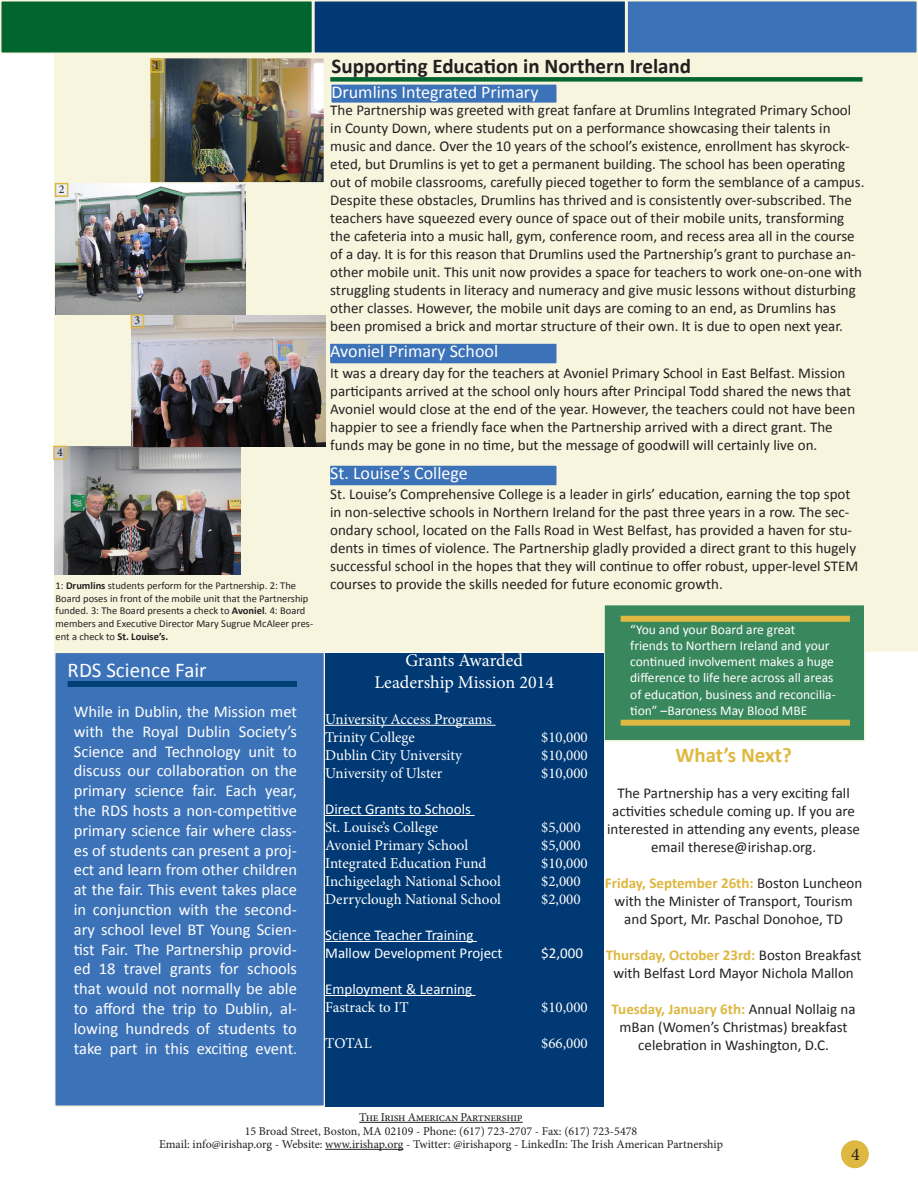
<style>
.page{position:relative;width:918px;height:1188px;background:#fff}
.page>*{position:absolute;margin:0;border:0;box-sizing:border-box;transform-origin:0 0}
.t1{font:700 21px "Calibri";color:#231f20}
.t2{font:21px "Calibri";color:#fff}
.t3{font:700 21px "Calibri";color:#deb840}
.t4{font:18px "Calibri";color:#fff}
.t5{font:18px "Minion Pro";color:#fff}
.t6{font:18px "Minion Pro";color:#231f20}
.t7{font:16.5px/19.8px "Calibri";color:#fff;text-align:justify}
.t8{font:15px/18px "Calibri";color:#231f20;text-align:center}
.t9{font:15px "Minion Pro";color:#fff}
.t10{font:15px "Calibri";color:#fff}
.t11{font:13.5px/16.2px "Calibri";color:#fff}
.t12{font:12px "Minion Pro";letter-spacing:-.01em;color:#231f20}
.t13{font:10.5px/12.6px "Calibri";color:#231f20}
.s1{font-weight:700}
.s2{font-size:15px}
.s3{font-weight:700;color:#deb840}
</style>
<div class="page">
<div style="left:55px;top:1px;width:862px;height:650px;background:#f7f5de"></div>
<div style="left:54px;top:652px;width:271px;height:455px;background:#3c72b8;border:2px solid #f7f5de"></div>
<div style="left:330px;top:77px;width:532px;height:5px;background:#01652f"></div>
<img style="left:56px;top:184px;width:189px;height:131px">
<div style="left:68px;top:681px;width:229px;height:6px;background:#014074"></div>
<div style="left:842px;top:1141px;width:26px;height:26px;background:#deb840;border-radius:50%"></div>
<div style="left:841px;top:1140px;width:28px;height:28px;border:2px solid #deb840;border-radius:50%"></div>
<div style="left:1px;top:1px;width:311px;height:52px;background:#01652f"></div>
<div style="left:0;top:0;width:313px;height:54px;border:2px solid #f7f5de"></div>
<div style="left:314px;top:1px;width:312px;height:52px;background:#013974"></div>
<div style="left:313px;top:0;width:313px;height:54px;border:2px solid #f7f5de"></div>
<div style="left:627px;top:1px;width:290px;height:52px;background:#3c72b8"></div>
<div style="left:626px;top:0;width:292px;height:54px;border:2px solid #f7f5de"></div>
<img style="left:54px;top:446px;width:187px;height:128px">
<div style="left:603px;top:604px;width:263px;height:138px;background:#39875d;border:2px solid #f7f5de"></div>
<hr style="left:359px;top:1122px;width:164px;height:1px;background:#231f20">
<hr style="left:325px;top:1149px;width:78px;height:1px;background:#231f20">
<div style="left:329px;top:343px;width:228px;height:21px;background:#3c72b8"></div>
<div style="left:329px;top:342px;width:229px;height:23px;border:2px solid #f7f5de"></div>
<div style="left:329px;top:465px;width:228px;height:21px;background:#3c72b8"></div>
<div style="left:329px;top:464px;width:229px;height:23px;border:2px solid #f7f5de"></div>
<div style="left:331px;top:84px;width:226px;height:19px;background:#3c72b8"></div>
<div style="left:330px;top:83px;width:228px;height:21px;border:2px solid #f7f5de"></div>
<img style="left:131px;top:315px;width:194px;height:131px">
<img style="left:152px;top:60px;width:170px;height:121px">
<div style="left:149px;top:57px;width:176px;height:127px;border:2px solid #f7f5de"></div>
<div style="left:325px;top:653px;width:279px;height:453px;background:#013974"></div>
<hr style="left:325px;top:725px;width:171px;height:1px;background:#fff">
<hr style="left:325px;top:815px;width:150px;height:1px;background:#fff">
<hr style="left:325px;top:941px;width:152px;height:1px;background:#fff">
<hr style="left:325px;top:995px;width:151px;height:1px;background:#fff">
<div style="left:150px;top:59px;width:14px;height:14px;border:2px solid #deb840"></div>
<div style="left:131px;top:314px;width:13px;height:14px;border:2px solid #deb840"></div>
<div style="left:55px;top:183px;width:13px;height:14px;border:2px solid #deb840"></div>
<div style="left:53px;top:446px;width:14px;height:14px;border:2px solid #deb840"></div>
<div style="left:621px;top:720px;width:229px;height:6px;background:#deb840"></div>
<div style="left:621px;top:616px;width:229px;height:6px;background:#deb840"></div>
<p class="t12" style="left:59px;top:181px;width:7px">2</p>
<p class="t12" style="left:57px;top:444px;width:7px">4</p>
<p class="t12" style="left:154px;top:57px;width:7px">1</p>
<p class="t12" style="left:135px;top:313px;width:7px">3</p>
<p class="t13" style="left:56px;top:580px;width:259px">1: <span class="s1">Drumlins</span> students perform for the Partnership. 2: The Board poses in front of the mobile unit that the Partnership funded. 3: The Board presents a check to <span class="s1">Avoniel</span>. 4: Board members and Executive Director Mary Sugrue McAleer pres&shy;ent a check to <span class="s1">St. Louise’s.</span></p>
<p class="t2" style="left:68px;top:657px;width:140px">RDS Science Fair</p>
<p class="t7" style="left:74px;top:702px;width:225px">While in Dublin, the Mission met with the Royal Dublin Society’s Science and Technology unit to discuss our collaboration on the primary science fair. Each year, the RDS hosts a non-competitive primary science fair where class&shy;es of students can present a proj&shy;ect and learn from other children at the fair. This event takes place in conjunction with the second&shy;ary school level BT Young Scien&shy;tist Fair. The Partnership provid&shy;ed 18 travel grants for schools that would not normally be able to afford the trip to Dublin, al&shy;lowing hundreds of students to take part in this exciting event<span class="s2">.</span></p>
<p class="t1" style="left:332px;top:52px;width:361px">Supporting Education in Northern Ireland</p>
<p class="t4" style="left:332px;top:81px;width:209px">Drumlins Integrated Primary</p>
<p class="t8" style="left:330px;top:101px;width:536px;text-align:left">The Partnership was greeted with great fanfare at Drumlins Integrated Primary School in County Down, where students put on a performance showcasing their talents in music and dance. Over the 10 years of the school’s existence, enrollment has skyrock&shy;eted, but Drumlins is yet to get a permanent building. The school has been operating out of mobile classrooms, carefully pieced together to form the semblance of a campus.<br>Despite these obstacles, Drumlins has thrived and is consistently over-subscribed. The teachers have squeezed every ounce of space out of their mobile units, transforming the cafeteria into a music hall, gym, conference room, and recess area all in the course of a day. It is for this reason that Drumlins used the Partnership’s grant to purchase an&shy;other mobile unit. This unit now provides a space for teachers to work one-on-one with struggling students in literacy and numeracy and give music lessons without disturbing other classes. However, the mobile unit days are coming to an end, as Drumlins has been promised a brick and mortar structure of their own. It is due to open next year.</p>
<p class="t4" style="left:330px;top:340px;width:169px">Avoniel Primary School</p>
<p class="t8" style="left:330px;top:364px;width:527px;text-align:left">It was a dreary day for the teachers at Avoniel Primary School in East Belfast. Mission participants arrived at the school only hours after Principal Todd shared the news that Avoniel would close at the end of the year. However, the teachers could not have been happier to see a friendly face when the Partnership arrived with a direct grant. The funds may be gone in no time, but the message of goodwill will certainly live on.</p>
<p class="t4" style="left:330px;top:462px;width:139px">St. Louise’s College</p>
<p class="t8" style="left:330px;top:486px;width:530px;text-align:left">St. Louise’s Comprehensive College is a leader in girls’ education, earning the top spot in non-selective schools in Northern Ireland for the past three years in a row. The sec&shy;ondary school, located on the Falls Road in West Belfast, has provided a haven for stu&shy;dents in times of violence. The Partnership gladly provided a direct grant to this hugely successful school in the hopes that they will continue to offer robust, upper-level STEM courses to provide the skills needed for future economic growth.</p>
<p class="t5" style="left:406px;top:648px;width:119px">Grants Awarded</p>
<p class="t5" style="left:374px;top:670px;width:181px">Leadership Mission 2014</p>
<p class="t9" style="left:325px;top:709px;width:168px">University Access Programs</p>
<p class="t9" style="left:325px;top:727px;width:91px">Trinity College</p>
<p class="t9" style="left:541px;top:727px;width:48px">$10,000</p>
<p class="t9" style="left:325px;top:745px;width:138px">Dublin City University</p>
<p class="t9" style="left:541px;top:745px;width:48px">$10,000</p>
<p class="t9" style="left:325px;top:763px;width:119px">University of Ulster</p>
<p class="t9" style="left:541px;top:763px;width:48px">$10,000</p>
<p class="t10" style="left:325px;top:799px;width:147px">Direct Grants to Schools</p>
<p class="t9" style="left:325px;top:817px;width:114px">St. Louise’s College</p>
<p class="t9" style="left:541px;top:817px;width:41px">$5,000</p>
<p class="t9" style="left:325px;top:835px;width:145px">Avoniel Primary School</p>
<p class="t9" style="left:541px;top:835px;width:41px">$5,000</p>
<p class="t9" style="left:325px;top:853px;width:163px">Integrated Education Fund</p>
<p class="t9" style="left:541px;top:853px;width:48px">$10,000</p>
<p class="t9" style="left:325px;top:871px;width:177px">Inchigeelagh National School</p>
<p class="t9" style="left:541px;top:871px;width:41px">$2,000</p>
<p class="t9" style="left:325px;top:889px;width:177px">Derryclough National School</p>
<p class="t9" style="left:541px;top:889px;width:41px">$2,000</p>
<p class="t10" style="left:325px;top:925px;width:150px">Science Teacher Training</p>
<p class="t10" style="left:325px;top:943px;width:179px">Mallow Development Project</p>
<p class="t10" style="left:541px;top:943px;width:43px">$2,000</p>
<p class="t10" style="left:325px;top:979px;width:148px">Employment &amp; Learning</p>
<p class="t9" style="left:325px;top:997px;width:85px">Fastrack to IT</p>
<p class="t9" style="left:541px;top:997px;width:48px">$10,000</p>
<p class="t9" style="left:325px;top:1033px;width:48px">TOTAL</p>
<p class="t9" style="left:541px;top:1033px;width:48px">$66,000</p>
<p class="t11" style="left:630px;top:621px;width:207px">“You and your Board are great friends to Northern Ireland and your continued involvement makes a huge difference to life here across all areas of education, business and reconcilia&shy;tion” –Baroness May Blood MBE</p>
<p class="t3" style="left:675px;top:742px;width:118px">What’s Next?</p>
<p class="t8" style="left:607px;top:784px;width:254px">The Partnership has a very exciting fall activities schedule coming up. If you are interested in attending any events, please email therese@irishap.org.</p>
<p class="t8" style="left:605px;top:874px;width:259px"><span class="s3">Friday, September 26th:</span> Boston Luncheon with the Minister of Transport, Tourism and Sport, Mr. Paschal Donohoe, TD</p>
<p class="t8" style="left:606px;top:946px;width:257px"><span class="s3">Thursday, October 23rd:</span> Boston Breakfast with Belfast Lord Mayor Nichola Mallon</p>
<p class="t8" style="left:612px;top:1000px;width:245px"><span class="s3">Tuesday, January 6th:</span> Annual Nollaig na mBan (Women’s Christmas) breakfast celebration in Washington, D.C.</p>
<p class="t12" style="left:359px;top:1109px;width:165px">The Irish American Partnership</p>
<p class="t12" style="left:245px;top:1123px;width:394px">15 Broad Street, Boston, MA 02109 - Phone: (617) 723-2707 - Fax: (617) 723-5478</p>
<p class="t12" style="left:159px;top:1136px;width:565px">Email: info@irishap.org - Website: www.irishap.org - Twitter: @irishaporg - LinkedIn: The Irish American Partnership</p>
<p class="t6" style="left:851px;top:1142px;width:10px">4</p>
</div>
